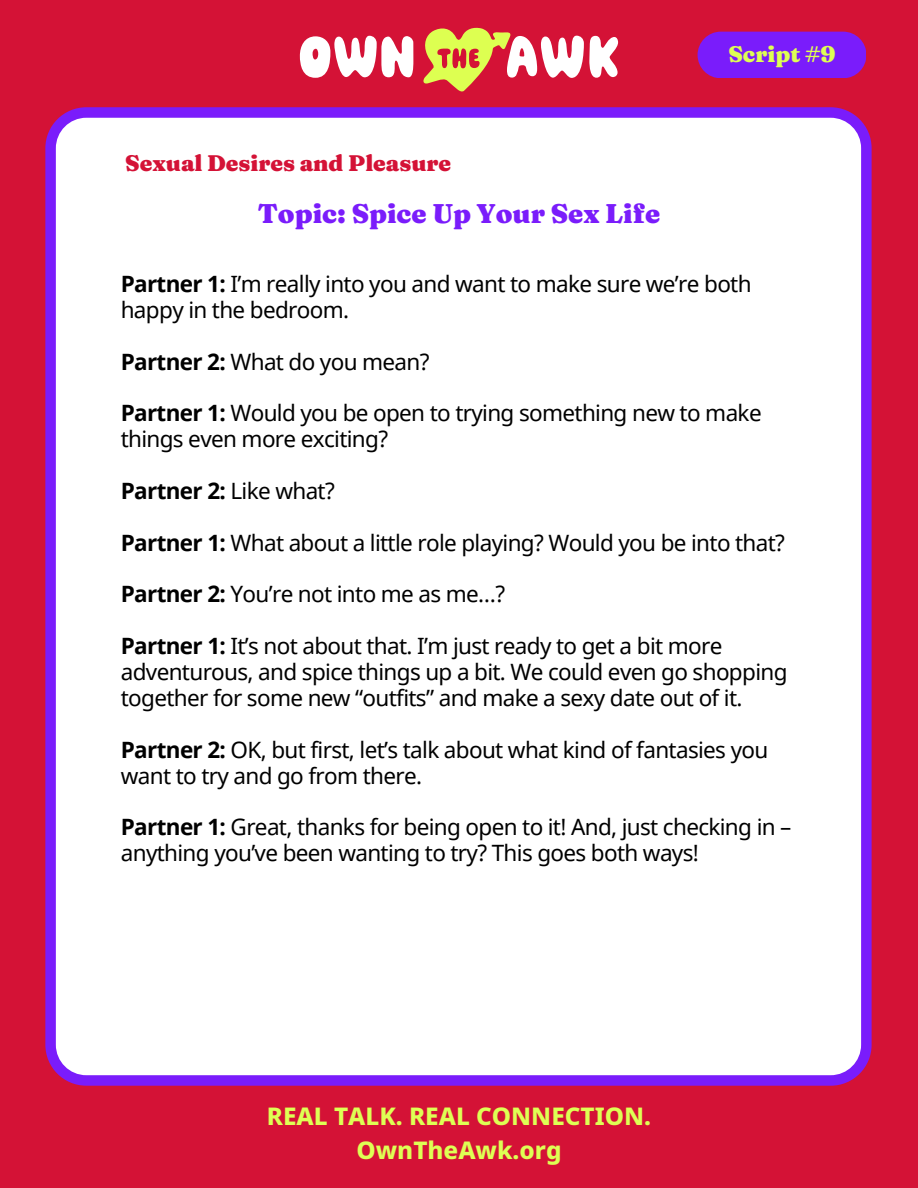
<style>
.page{position:relative;width:918px;height:1188px;background:#d41236}
.page>*{position:absolute;margin:0;border:0;box-sizing:border-box;transform-origin:0 0}
.t1{font:900 27px "Fraunces 9 pt";color:#7a1cfb}
.t2{font:800 24.3px "Noto Sans";color:#deff54}
.t3{font:22.5px/25.8px "Noto Sans";letter-spacing:-.03em;color:#000}
.t4{font:900 22.5px "Fraunces 9 pt";color:#d41236}
.t5{font:700 22.5px "Noto Sans";letter-spacing:-.03em;color:#000}
.t6{font:900 22.5px "Fraunces 9 pt";color:#deff54}
.s1{font-weight:700}
.s2{font-weight:400}
</style>
<div class="page">
<div style="left:45px;top:107px;width:827px;height:979px;background:#fff"></div>
<svg style="left:300px;top:36px;width:113px;height:42px"></svg>
<svg style="left:423px;top:28px;width:195px;height:64px"></svg>
<div style="left:698px;top:32px;width:168px;height:46px;background:#7a1cfb;border-radius:23px"></div>
<p class="t4" style="left:125px;top:149px;width:328px">Sexual Desires and Pleasure</p>
<h1 class="t1" style="left:258px;top:196px;width:404px">Topic: Spice Up Your Sex Life</h1>
<p class="t6" style="left:728px;top:40px;width:109px">Script #9</p>
<p class="t3" style="left:121px;top:270px;width:632px"><span class="s1">Partner 1:</span> I’m really into you and want to make sure we’re both happy in the bedroom.</p>
<p class="t3" style="left:121px;top:348px;width:310px"><span class="s1">Partner 2:</span> What do you mean?</p>
<p class="t3" style="left:121px;top:400px;width:642px"><span class="s1">Partner 1:</span> Would you be open to trying something new to make things even more exciting?</p>
<p class="t5" style="left:121px;top:475px;width:216px">Partner 2: <span class="s2">Like what?</span></p>
<p class="t3" style="left:121px;top:529px;width:666px"><span class="s1">Partner 1:</span> What about a little role playing? Would you be into that?</p>
<p class="t3" style="left:121px;top:581px;width:386px"><span class="s1">Partner 2:</span> You’re not into me as me…?</p>
<p class="t3" style="left:121px;top:633px;width:668px"><span class="s1">Partner 1:</span> It’s not about that. I’m just ready to get a bit more adventurous, and spice things up a bit. We could even go shopping together for some new “outfits” and make a sexy date out of it.</p>
<p class="t3" style="left:121px;top:736px;width:649px"><span class="s1">Partner 2:</span> OK, but first, let’s talk about what kind of fantasies you want to try and go from there.</p>
<p class="t3" style="left:121px;top:814px;width:672px"><span class="s1">Partner 1:</span> Great, thanks for being open to it! And, just checking in – anything you’ve been wanting to try? This goes both ways!</p>
<p class="t2" style="left:267px;top:1099px;width:386px">REAL TALK. REAL CONNECTION.</p>
<p class="t2" style="left:357px;top:1133px;width:207px">OwnTheAwk.org</p>
</div>
